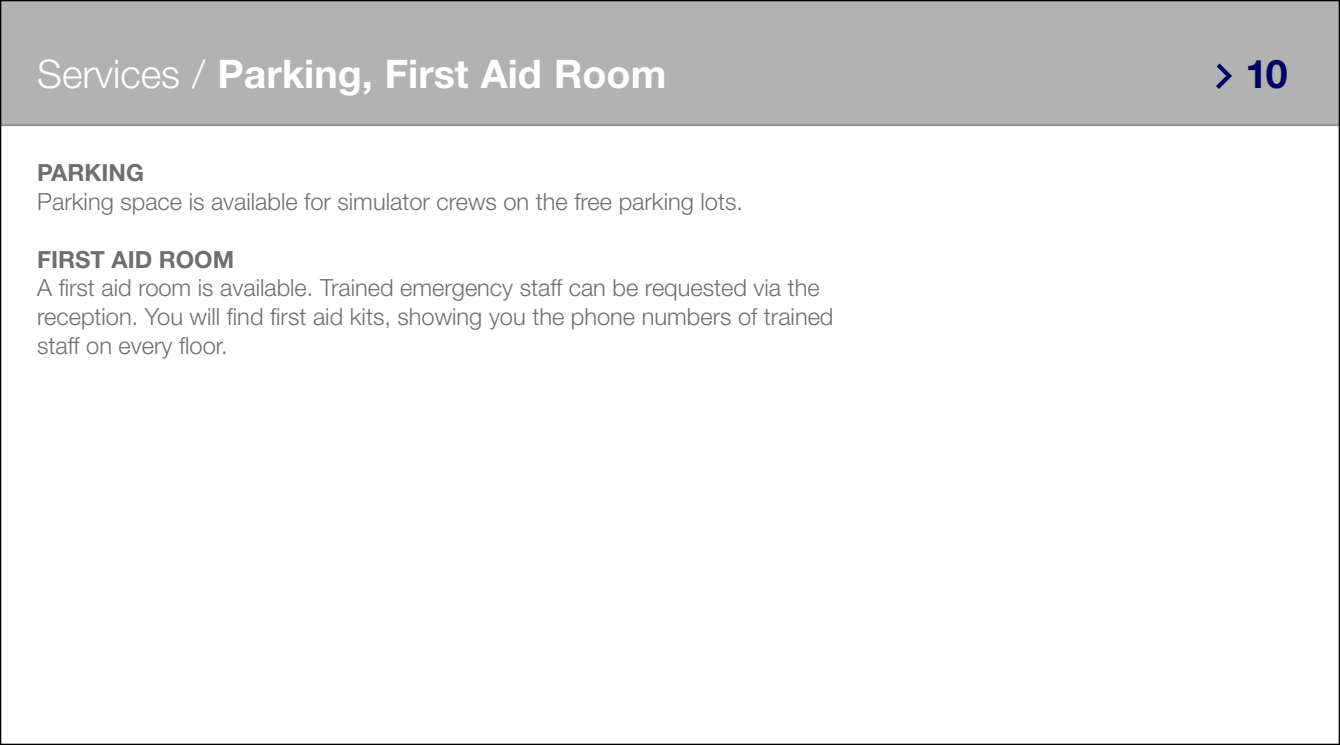
<style>
.page{position:relative;width:1340px;height:745px;background:#fff}
.page>*{position:absolute;margin:0;border:0;box-sizing:border-box;transform-origin:0 0}
.t1{font:700 39.38px "Helvetica Neue LT";color:#fff}
.t2{font:700 39.38px "Helvetica Neue LT";color:#006}
.t3{font:300 23.62px/28.9px "Helvetica Neue LT";color:#706f6f}
.t4{font:700 23.62px "Helvetica Neue LT";color:#706f6f}
.s1{font-weight:300}
</style>
<div class="page">
<div style="left:0;top:0;width:1339px;height:160px;background:#b3b2b2"></div>
<div style="left:0;top:126px;width:1339px;height:618px;background:#fff"></div>
<svg style="left:1216px;top:63px;width:16px;height:26px"></svg>
<h1 class="t1" style="left:37px;top:50px;width:630px"><span class="s1">Services /</span> Parking, First Aid Room</h1>
<h1 class="t2" style="left:1245px;top:50px;width:44px">10</h1>
<p class="t4" style="left:37px;top:158px;width:108px">PARKING</p>
<p class="t3" style="left:37px;top:186px;width:707px">Parking space is available for simulator crews on the free parking lots.</p>
<p class="t4" style="left:37px;top:244px;width:198px">FIRST AID ROOM</p>
<p class="t3" style="left:37px;top:273px;width:797px">A first aid room is available. Trained emergency staff can be requested via the reception. You will find first aid kits, showing you the phone numbers of trained staff on every floor.</p>
</div>
